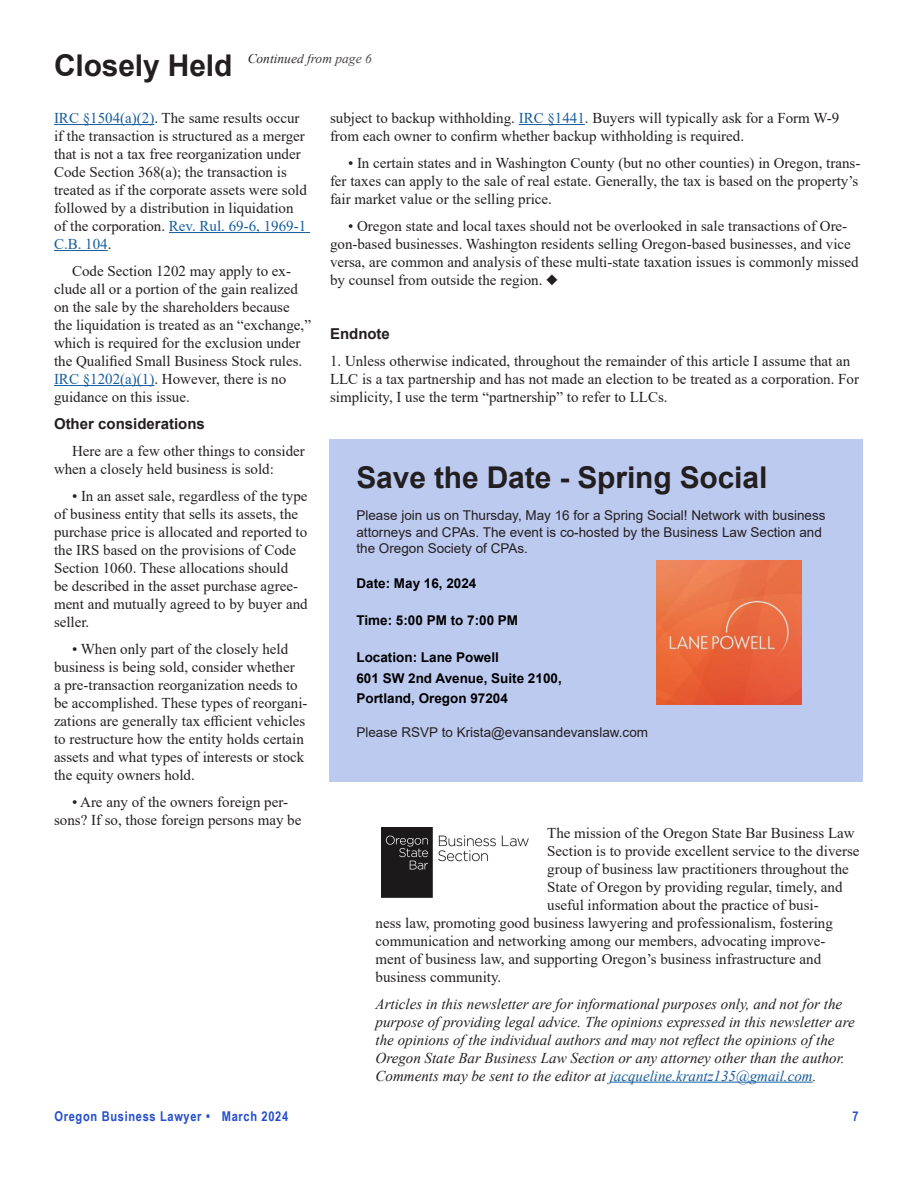
<style>
.page{position:relative;width:918px;height:1188px;background:#fff}
.page>*{position:absolute;margin:0;border:0;box-sizing:border-box;transform-origin:0 0}
.title_article{font:700 30px "Arial";letter-spacing:-.005em;color:#231f20}
.paragraph_article{font:15px/18px "Times New Roman";color:#231f20}
.endnote{font:15px/18px "Times New Roman";color:#231f20}
.t1{font:italic 15px/18px "Times New Roman";color:#231f20}
.subheading_article{font:700 15px "Arial";color:#231f20}
.paragraph_side{font:13.5px/16.2px "Arial";color:#231f20}
.subheading_side{font:700 13.5px "Arial";color:#000}
.title_date_bottom{font:700 13.5px "Arial Narrow";letter-spacing:.05em;color:#234dcc}
.t2{font:italic 13.5px "Times New Roman";color:#231f20}
.s1{color:#175d9e}
</style>
<div class="page">
<hr style="left:54px;top:124px;width:100px;height:1px;background:#175d9e">
<hr style="left:169px;top:232px;width:141px;height:1px;background:#175d9e">
<hr style="left:54px;top:250px;width:54px;height:1px;background:#175d9e">
<hr style="left:54px;top:385px;width:100px;height:1px;background:#175d9e">
<hr style="left:610px;top:1082px;width:203px;height:1px;background:#175d9e">
<img style="left:382px;top:827px;width:147px;height:71px">
<hr style="left:519px;top:124px;width:66px;height:1px;background:#175d9e">
<div style="left:329px;top:439px;width:534px;height:343px;background:#bdcaf0"></div>
<img style="left:657px;top:561px;width:144px;height:144px">
<p class="title_article" style="left:54px;top:44px;width:180px">Closely Held</p>
<p class="t2" style="left:248px;top:50px;width:126px">Continued from page 6</p>
<p class="paragraph_article" style="left:54px;top:108px;width:254px"><span class="s1">IRC §1504(a)(2)</span>. The same results occur if the transaction is structured as a merger that is not a tax free reorganization under Code Section 368(a); the transaction is treated as if the corporate assets were sold followed by a distribution in liquidation of the corporation. <span class="s1">Rev. Rul. 69-6, 1969-1<br>C.B. 104</span>.</p>
<p class="paragraph_article" style="left:54px;top:261px;width:259px;text-indent:18px">Code Section 1202 may apply to ex&shy;clude all or a portion of the gain realized on the sale by the shareholders because the liquidation is treated as an “exchange,” which is required for the exclusion under the Qualified Small Business Stock rules.<br><span class="s1">IRC §1202(a)(1)</span>. However, there is no guidance on this issue.</p>
<p class="subheading_article" style="left:54px;top:413px;width:152px">Other considerations</p>
<p class="paragraph_article" style="left:54px;top:441px;width:252px;text-indent:18px">Here are a few other things to consider when a closely held business is sold:</p>
<p class="paragraph_article" style="left:54px;top:486px;width:255px;text-indent:18px">• In an asset sale, regardless of the type of business entity that sells its assets, the purchase price is allocated and reported to the IRS based on the provisions of Code Section 1060. These allocations should<br>be described in the asset purchase agree&shy;ment and mutually agreed to by buyer and seller.</p>
<p class="paragraph_article" style="left:54px;top:639px;width:255px;text-indent:18px">• When only part of the closely held business is being sold, consider whether<br>a pre-transaction reorganization needs to be accomplished. These types of reorgani&shy;zations are generally tax efficient vehicles to restructure how the entity holds certain assets and what types of interests or stock the equity owners hold.</p>
<p class="paragraph_article" style="left:54px;top:792px;width:249px;text-align:center">• Are any of the owners foreign per&shy;sons? If so, those foreign persons may be</p>
<p class="paragraph_article" style="left:330px;top:108px;width:511px">subject to backup withholding. <span class="s1">IRC §1441</span>. Buyers will typically ask for a Form W-9 from each owner to confirm whether backup withholding is required.</p>
<p class="paragraph_article" style="left:330px;top:153px;width:532px;text-indent:18px">• In certain states and in Washington County (but no other counties) in Oregon, trans&shy;fer taxes can apply to the sale of real estate. Generally, the tax is based on the property’s fair market value or the selling price.</p>
<p class="paragraph_article" style="left:330px;top:216px;width:530px;text-indent:18px">• Oregon state and local taxes should not be overlooked in sale transactions of Ore&shy;gon-based businesses. Washington residents selling Oregon-based businesses, and vice versa, are common and analysis of these multi-state taxation issues is commonly missed by counsel from outside the region. ◆</p>
<p class="subheading_article" style="left:330px;top:323px;width:61px">Endnote</p>
<p class="endnote" style="left:330px;top:351px;width:531px">1. Unless otherwise indicated, throughout the remainder of this article I assume that an<br>LLC is a tax partnership and has not made an election to be treated as a corporation. For simplicity, I use the term “partnership” to refer to LLCs.</p>
<p class="title_article" style="left:356px;top:456px;width:412px">Save the Date - Spring Social</p>
<p class="paragraph_side" style="left:356px;top:508px;width:471px">Please join us on Thursday, May 16 for a Spring Social! Network with business attorneys and CPAs. The event is co-hosted by the Business Law Section and the Oregon Society of CPAs.</p>
<p class="subheading_side" style="left:356px;top:574px;width:122px">Date: May 16, 2024</p>
<p class="subheading_side" style="left:356px;top:611px;width:163px">Time: 5:00 PM to 7:00 PM</p>
<p class="subheading_side" style="left:356px;top:648px;width:144px">Location: Lane Powell</p>
<p class="subheading_side" style="left:356px;top:668px;width:207px">601 SW 2nd Avenue, Suite 2100,</p>
<p class="subheading_side" style="left:356px;top:689px;width:153px">Portland, Oregon 97204</p>
<p class="paragraph_side" style="left:356px;top:724px;width:293px">Please RSVP to Krista@evansandevanslaw.com</p>
<p class="endnote" style="left:547px;top:823px;width:309px">The mission of the Oregon State Bar Business Law</p>
<p class="endnote" style="left:547px;top:841px;width:314px">Section is to provide excellent service to the diverse</p>
<p class="endnote" style="left:547px;top:859px;width:303px">group of business law practitioners throughout the</p>
<p class="endnote" style="left:547px;top:877px;width:297px">State of Oregon by providing regular, timely, and</p>
<p class="endnote" style="left:547px;top:895px;width:273px">useful information about the practice of busi-</p>
<p class="endnote" style="left:376px;top:913px;width:459px">ness law, promoting good business lawyering and professionalism, fostering</p>
<p class="endnote" style="left:376px;top:931px;width:451px">communication and networking among our members, advocating improve-</p>
<p class="endnote" style="left:376px;top:949px;width:447px">ment of business law, and supporting Oregon’s business infrastructure and</p>
<p class="endnote" style="left:376px;top:967px;width:127px">business community.</p>
<p class="t1" style="left:376px;top:994px;width:481px">Articles in this newsletter are for informational purposes only, and not for the purpose of providing legal advice. The opinions expressed in this newsletter are the opinions of the individual authors and may not reflect the opinions of the Oregon State Bar Business Law Section or any attorney other than the author.<br>Comments may be sent to the editor at <span class="s1">jacqueline.krantz135@gmail.com</span>.</p>
<p class="title_date_bottom" style="left:55px;top:1106px;width:235px">Oregon Business Lawyer • March 2024</p>
<p class="title_date_bottom" style="left:852px;top:1106px;width:8px">7</p>
</div>
